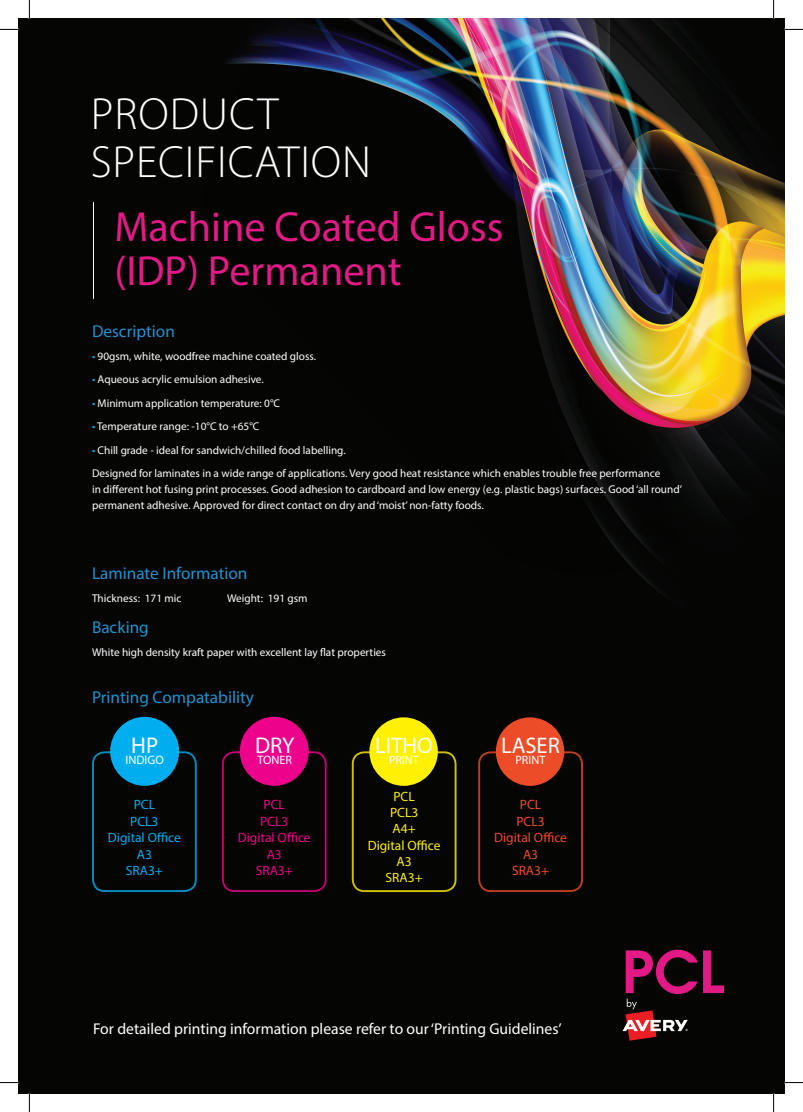
<style>
.page{position:relative;width:803px;height:1112px;background:#fff}
.page>*{position:absolute;margin:0;border:0;box-sizing:border-box;transform-origin:0 0}
.t1{font:300 45.25px/48.1px "Myriad Pro";letter-spacing:.02em;color:#fff}
.t2{font:42.25px/43.8px "Myriad Pro";color:#e21a85}
.t3{font:22.75px "Myriad Pro";color:#fff}
.t4{font:22.5px "Myriad Pro";color:#fff}
.t5{font:17.25px "Myriad Pro";color:#2291d0}
.t6{font:15.62px "Myriad Pro";color:#fff}
.t7{font:13.5px/16.4px "Myriad Pro";color:#fff101;text-align:center}
.t8{font:13.5px/16.4px "Myriad Pro";color:#00aeef;text-align:center}
.t9{font:13.5px/16.4px "Myriad Pro";color:#ed028c;text-align:center}
.t10{font:13.5px/16.4px "Myriad Pro";color:#ec4d28;text-align:center}
.t11{font:12.25px "Myriad Pro";color:#fff}
.t12{font:12.12px "Myriad Pro";color:#fff}
.t13{font:11.25px/23.4px "Myriad Pro";color:#fff}
.s1{color:#00aeef}
</style>
<div class="page">
<img style="left:19px;top:19px;width:765px;height:1073px">
<hr style="left:93px;top:202px;width:1px;height:97px;background:#fff">
<div style="left:92px;top:751px;width:105px;height:140px;border:2px solid #00aeef;border-radius:12px"></div>
<div style="left:222px;top:751px;width:105px;height:140px;border:2px solid #ed028c;border-radius:12px"></div>
<div style="left:352px;top:751px;width:104px;height:140px;border:2px solid #fff101;border-radius:12px"></div>
<div style="left:478px;top:751px;width:105px;height:140px;border:2px solid #ec4d28;border-radius:12px"></div>
<div style="left:110px;top:716px;width:69px;height:69px;background:#00aeef;border-radius:50%"></div>
<div style="left:240px;top:716px;width:69px;height:69px;background:#ed028c;border-radius:50%"></div>
<div style="left:369px;top:717px;width:69px;height:68px;background:#fff101;border-radius:50%"></div>
<div style="left:496px;top:717px;width:68px;height:68px;background:#ec4d28;border-radius:50%"></div>
<svg style="left:622px;top:949px;width:102px;height:91px;background:#49152a"></svg>
<svg style="left:0;top:29px;width:19px;height:1px"></svg>
<svg style="left:784px;top:29px;width:19px;height:1px"></svg>
<svg style="left:0;top:1081px;width:19px;height:2px"></svg>
<svg style="left:784px;top:1081px;width:19px;height:2px"></svg>
<svg style="left:29px;top:0;width:1px;height:19px"></svg>
<svg style="left:29px;top:1092px;width:1px;height:19px"></svg>
<svg style="left:773px;top:0;width:1px;height:19px"></svg>
<svg style="left:773px;top:1092px;width:1px;height:19px"></svg>
<h1 class="t1" style="left:91px;top:89px;width:282px">PRODUCT<br>SPECIFICATION</h1>
<h2 class="t2" style="left:114px;top:204px;width:391px">Machine Coated Gloss (IDP) Permanent</h2>
<h3 class="t5" style="left:92px;top:320px;width:84px">Description</h3>
<p class="t13" style="left:92px;top:344px;width:226px"><span class="s1">•</span> 90gsm, white, woodfree machine coated gloss.</p>
<p class="t13" style="left:92px;top:368px;width:173px"><span class="s1">•</span> Aqueous acrylic emulsion adhesive.</p>
<p class="t13" style="left:92px;top:391px;width:190px"><span class="s1">•</span> Minimum application temperature: 0°C</p>
<p class="t13" style="left:92px;top:414px;width:169px"><span class="s1">•</span> Temperature range: -10°C to +65°C</p>
<p class="t13" style="left:92px;top:438px;width:570px"><span class="s1">•</span> Chill grade - ideal for sandwich/chilled food labelling.<br>Designed for laminates in a wide range of applications. Very good heat resistance which enables trouble free performance</p>
<p class="t13" style="left:92px;top:481px;width:591px;line-height:16.2px">in different hot fusing print processes. Good adhesion to cardboard and low energy (e.g. plastic bags) surfaces. Good ‘all round’ permanent adhesive. Approved for direct contact on dry and ‘moist’ non-fatty foods.</p>
<h3 class="t5" style="left:92px;top:562px;width:157px">Laminate Information</h3>
<p class="t13" style="left:92px;top:586px;width:91px">Thickness: 171 mic</p>
<p class="t13" style="left:227px;top:586px;width:82px">Weight: 191 gsm</p>
<h3 class="t5" style="left:92px;top:616px;width:58px">Backing</h3>
<p class="t13" style="left:92px;top:640px;width:295px">White high density kraft paper with excellent lay flat properties</p>
<h3 class="t5" style="left:92px;top:686px;width:164px">Printing Compatability</h3>
<h3 class="t3" style="left:131px;top:731px;width:28px">HP</h3>
<p class="t11" style="left:126px;top:752px;width:40px">INDIGO</p>
<h3 class="t3" style="left:255px;top:731px;width:41px">DRY</h3>
<p class="t11" style="left:257px;top:752px;width:36px">TONER</p>
<h3 class="t4" style="left:375px;top:731px;width:59px">LITHO</h3>
<p class="t12" style="left:389px;top:752px;width:31px">PRINT</p>
<h3 class="t4" style="left:501px;top:731px;width:60px">LASER</h3>
<p class="t12" style="left:515px;top:752px;width:31px">PRINT</p>
<p class="t8" style="left:108px;top:796px;width:74px">PCL<br>PCL3<br>Digital Office<br>A3<br>SRA3+</p>
<p class="t9" style="left:238px;top:796px;width:74px">PCL<br>PCL3<br>Digital Office<br>A3<br>SRA3+</p>
<p class="t7" style="left:368px;top:787px;width:74px">PCL<br>PCL3<br>A4+<br>Digital Office<br>A3<br>SRA3+</p>
<p class="t10" style="left:494px;top:796px;width:74px">PCL<br>PCL3<br>Digital Office<br>A3<br>SRA3+</p>
<h3 class="t6" style="left:93px;top:1018px;width:470px">For detailed printing information please refer to our ‘Printing Guidelines’</h3>
</div>
